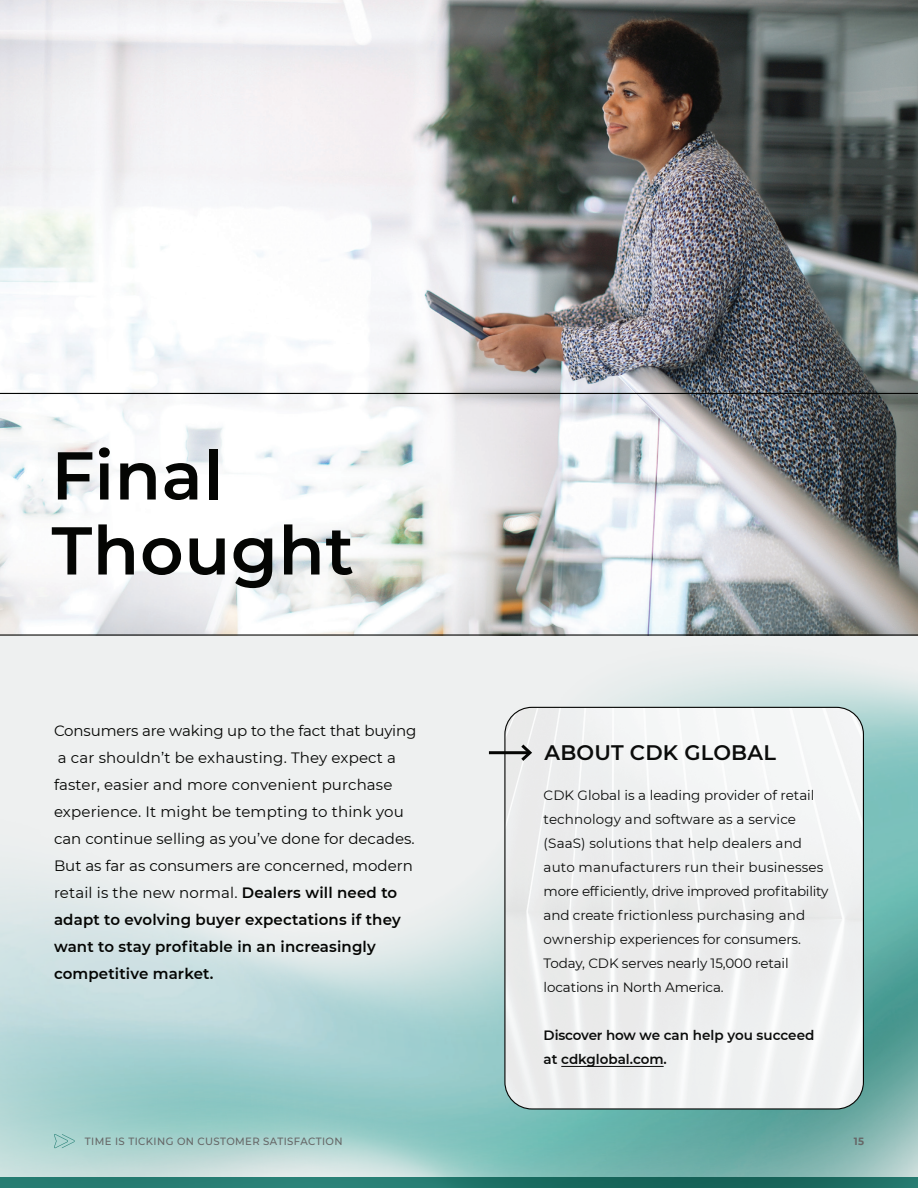
<style>
.page{position:relative;width:918px;height:1188px;background:#fff}
.page>*{position:absolute;margin:0;border:0;box-sizing:border-box;transform-origin:0 0}
.t1{font:600 67.5px/75px "Montserrat";letter-spacing:.01em;color:#040503}
.t2{font:600 21px "Montserrat";letter-spacing:.01em;color:#0b0c0b}
.t3{font:15px/27px "Montserrat";color:#040503}
.t4{font:13.5px/24px "Montserrat";color:#0b0c0b}
.t5{font:600 13.5px/24px "Montserrat";letter-spacing:-.005em;color:#0b0c0b}
.t6{font:500 10.5px "Montserrat";letter-spacing:.04em;color:#666;scale:.96 1}
.t7{font:700 10.5px "Montserrat";color:#666;scale:.96 1}
.s1{font-weight:600}
</style>
<div class="page">
<img style="left:0;top:636px;width:918px;height:552px">
<img style="left:0;top:0;width:918px;height:634px">
<svg style="left:54px;top:1134px;width:21px;height:14px"></svg>
<hr style="left:0;top:634px;width:918px;height:2px;background:#040503">
<img style="left:505px;top:707px;width:358px;height:402px">
<hr style="left:561px;top:1066px;width:103px;height:1px;background:#0b0c0b">
<hr style="left:489px;top:751px;width:41px;height:3px;background:#040503">
<svg style="left:518px;top:741px;width:16px;height:23px"></svg>
<hr style="left:0;top:393px;width:918px;height:1px;background:#040503">
<h1 class="t1" style="left:52px;top:435px;width:304px">Final<br>Thought</h1>
<p class="t3" style="left:54px;top:717px;width:364px">Consumers are waking up to the fact that buying a car shouldn’t be exhausting. They expect a faster, easier and more convenient purchase experience. It might be tempting to think you can continue selling as you’ve done for decades.<br>But as far as consumers are concerned, modern retail is the new normal. <span class="s1">Dealers will need to adapt to evolving buyer expectations if they want to stay profitable in an increasingly competitive market.</span></p>
<p class="t6" style="left:85px;top:1134px;width:270px">TIME IS TICKING ON CUSTOMER SATISFACTION</p>
<h2 class="t2" style="left:545px;top:738px;width:233px">ABOUT CDK GLOBAL</h2>
<p class="t4" style="left:544px;top:783px;width:286px">CDK Global is a leading provider of retail technology and software as a service (SaaS) solutions that help dealers and auto manufacturers run their businesses more efficiently, drive improved profitability and create frictionless purchasing and ownership experiences for consumers.<br>Today, CDK serves nearly 15,000 retail locations in North America.</p>
<p class="t5" style="left:544px;top:1023px;width:272px">Discover how we can help you succeed at cdkglobal.com.</p>
<p class="t7" style="left:854px;top:1133px;width:12px">15</p>
</div>
